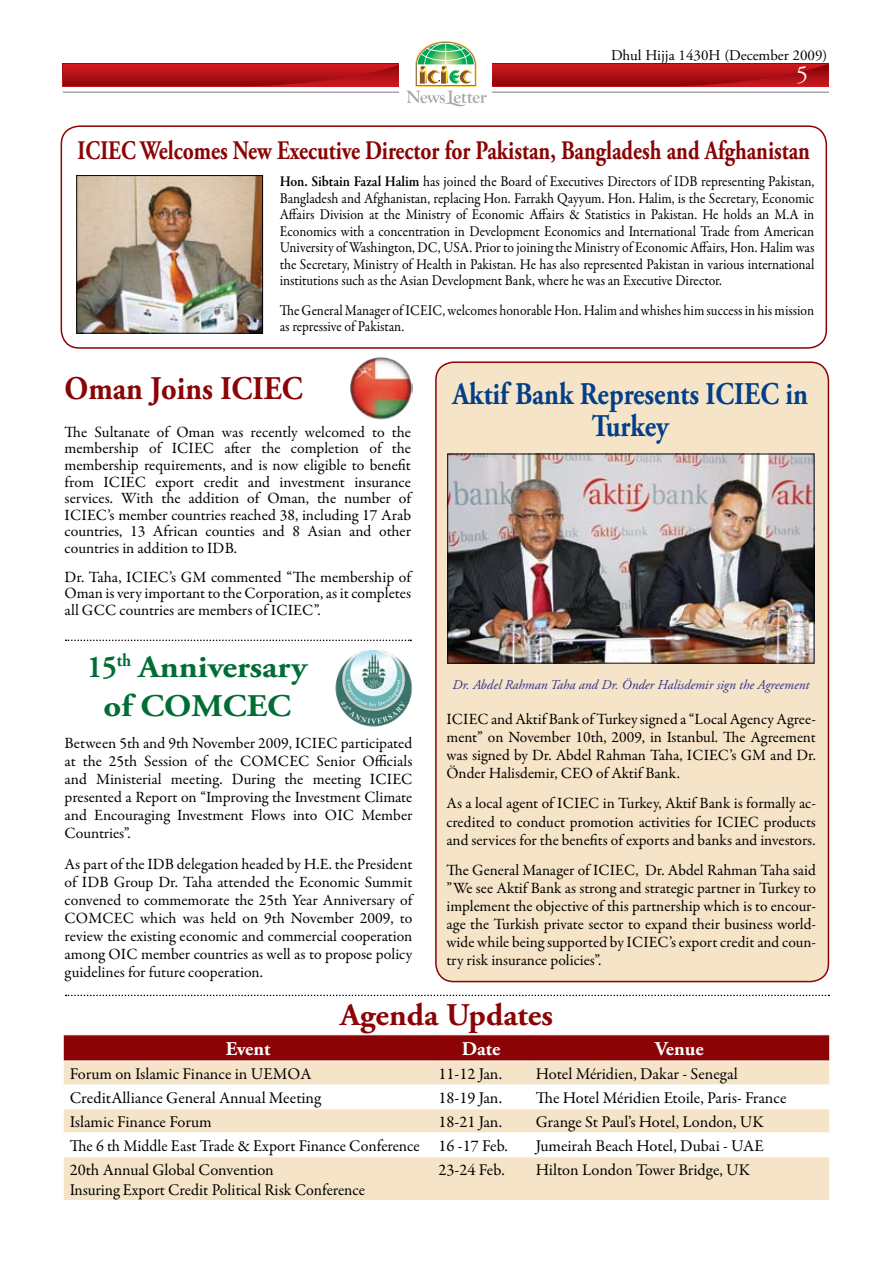
<style>
.page{position:relative;width:893px;height:1263px;background:#fff}
.page>*{position:absolute;margin:0;border:0;box-sizing:border-box;transform-origin:0 0}
.t1{font:700 33px "Adobe Garamond Pro";color:#8b0304;scale:.92 1}
.t2{font:700 31.5px/31.5px "Adobe Garamond Pro";color:#023f88;text-align:center;scale:.86 1}
.t3{font:700 31.5px/39px "Adobe Garamond Pro";color:#006e34;text-align:center;scale:.9 1}
.t4{font:700 31.5px "Adobe Garamond Pro";color:#8b0304}
.t5{font:700 26.7px "Adobe Garamond Pro";color:#8b0304;scale:.8 1}
.t6{font:24px "Adobe Garamond Pro";color:#fff}
.t7{font:700 19.5px "Adobe Garamond Pro";color:#fff}
.t8{font:16.5px/19.8px "Garamond Premr Pro";letter-spacing:-.005em;color:#000}
.t9{font:15.75px/18px "Garamond Premr Pro";color:#000;text-align:justify}
.t10{font:15px/16.5px "Garamond Premr Pro";color:#000;text-align:justify;scale:.91 1}
.t11{font:15px "Adobe Garamond Pro";color:#000}
.t12{font:italic 13.5px "Adobe Garamond Pro";color:#2e3192}
.s1{font-weight:600}
</style>
<div class="page">
<svg style="left:63px;top:41px;width:766px;height:66px"></svg>
<div style="left:436px;top:362px;width:392px;height:619px;background:#f5e4c7;border-radius:18px"></div>
<div style="left:435px;top:361px;width:394px;height:621px;border:2px solid #8b0304;border-radius:18px"></div>
<img style="left:449px;top:456px;width:363px;height:205px">
<div style="left:447px;top:454px;width:367px;height:209px;border:1px solid #000"></div>
<svg style="left:66px;top:639px;width:345px;height:2px"></svg>
<svg style="left:66px;top:995px;width:763px;height:1px"></svg>
<img style="left:350px;top:357px;width:63px;height:63px">
<img style="left:335px;top:651px;width:77px;height:76px">
<div style="left:64px;top:1035px;width:765px;height:25px;background:#8b0304"></div>
<svg style="left:64px;top:1061px;width:765px;height:139px;fill:#f5e4c7"></svg>
<hr style="left:64px;top:1084px;width:369px;height:1px;background:#fff">
<hr style="left:433px;top:1084px;width:97px;height:1px;background:#fff">
<hr style="left:530px;top:1084px;width:299px;height:1px;background:#fff">
<hr style="left:64px;top:1108px;width:369px;height:1px;background:#fff">
<hr style="left:433px;top:1108px;width:97px;height:1px;background:#fff">
<hr style="left:530px;top:1108px;width:299px;height:1px;background:#fff">
<hr style="left:64px;top:1132px;width:369px;height:1px;background:#fff">
<hr style="left:433px;top:1132px;width:97px;height:1px;background:#fff">
<hr style="left:530px;top:1132px;width:299px;height:1px;background:#fff">
<hr style="left:64px;top:1156px;width:369px;height:1px;background:#fff">
<hr style="left:433px;top:1156px;width:97px;height:1px;background:#fff">
<hr style="left:530px;top:1156px;width:299px;height:1px;background:#fff">
<div style="left:61px;top:125px;width:766px;height:224px;border:2px solid #8b0304;border-radius:18px"></div>
<img style="left:79px;top:177px;width:182px;height:154px">
<div style="left:77px;top:175px;width:186px;height:158px;border:1px solid #000"></div>
<p class="t11" style="left:611px;top:46px;width:218px">Dhul Hijja 1430H (December 2009)</p>
<h3 class="t6" style="left:796px;top:60px;width:13px">5</h3>
<h3 class="t5" style="left:78px;top:135px;width:917px">ICIEC Welcomes New Executive Director for Pakistan, Bangladesh and Afghanistan</h3>
<p class="t10" style="left:280px;top:174px;width:589px"><span class="s1">Hon. Sibtain Fazal Halim</span> has joined the Board of Executives Directors of IDB representing Pakistan, Bangladesh and Afghanistan, replacing Hon. Farrakh Qayyum. Hon. Halim, is the Secretary, Economic Affairs Division at the Ministry of Economic Affairs &amp; Statistics in Pakistan. He holds an M.A in Economics with a concentration in Development Economics and International Trade from American University of Washington, DC, USA. Prior to joining the Ministry of Economic Affairs, Hon. Halim was the Secretary, Ministry of Health in Pakistan. He has also represented Pakistan in various international institutions such as the Asian Development Bank, where he was an Executive Director.</p>
<p class="t10" style="left:280px;top:302px;width:589px">The General Manager of ICEIC, welcomes honorable Hon. Halim and whishes him success in his mission as repressive of Pakistan.</p>
<h1 class="t1" style="left:65px;top:369px;width:260px">Oman Joins ICIEC</h1>
<p class="t9" style="left:65px;top:424px;width:348px;line-height:16.5px">The Sultanate of Oman was recently welcomed to the membership of ICIEC after the completion of the membership requirements, and is now eligible to benefit from ICIEC export credit and investment insurance services. With the addition of Oman, the number of ICIEC’s member countries reached 38, including 17 Arab countries, 13 African counties and 8 Asian and other countries in addition to IDB.</p>
<p class="t9" style="left:65px;top:569px;width:348px;line-height:16.5px">Dr. Taha, ICIEC’s GM commented “The membership of Oman is very important to the Corporation, as it completes all GCC countries are members of ICIEC”.</p>
<h2 class="t3" style="left:87px;top:648px;width:246px">15<sup>th</sup> Anniversary of COMCEC</h2>
<p class="t9" style="left:65px;top:735px;width:349px">Between 5th and 9th November 2009, ICIEC participated at the 25th Session of the COMCEC Senior Officials and Ministerial meeting. During the meeting ICIEC presented a Report on “Improving the Investment Climate and Encouraging Investment Flows into OIC Member Countries”.</p>
<p class="t9" style="left:65px;top:855px;width:349px">As part of the IDB delegation headed by H.E. the President of IDB Group Dr. Taha attended the Economic Summit convened to commemorate the 25th Year Anniversary of COMCEC which was held on 9th November 2009, to review the existing economic and commercial cooperation among OIC member countries as well as to propose policy guidelines for future cooperation.</p>
<h2 class="t2" style="left:452px;top:379px;width:415px">Aktif Bank Represents ICIEC in<br>Turkey</h2>
<p class="t12" style="left:452px;top:676px;width:358px">Dr. Abdel Rahman Taha and Dr. Önder Halisdemir sign the Agreement</p>
<p class="t9" style="left:446px;top:710px;width:371px">ICIEC and Aktif Bank of Turkey signed a “Local Agency Agree&shy;ment” on November 10th, 2009, in Istanbul. The Agreement was signed by Dr. Abdel Rahman Taha, ICIEC’s GM and Dr.<br>Önder Halisdemir, CEO of Aktif Bank.</p>
<p class="t9" style="left:446px;top:795px;width:371px">As a local agent of ICIEC in Turkey, Aktif Bank is formally ac&shy;credited to conduct promotion activities for ICIEC products and services for the benefits of exports and banks and investors.</p>
<p class="t9" style="left:446px;top:862px;width:371px">The General Manager of ICIEC, Dr. Abdel Rahman Taha said ”We see Aktif Bank as strong and strategic partner in Turkey to implement the objective of this partnership which is to encour&shy;age the Turkish private sector to expand their business world&shy;wide while being supported by ICIEC’s export credit and coun&shy;try risk insurance policies”.</p>
<h2 class="t4" style="left:340px;top:997px;width:214px">Agenda Updates</h2>
<p class="t7" style="left:226px;top:1037px;width:46px">Event</p>
<p class="t7" style="left:462px;top:1037px;width:40px">Date</p>
<p class="t7" style="left:655px;top:1037px;width:50px">Venue</p>
<p class="t8" style="left:70px;top:1064px;width:243px">Forum on Islamic Finance in UEMOA</p>
<p class="t8" style="left:439px;top:1064px;width:65px">11-12 Jan.</p>
<p class="t8" style="left:536px;top:1064px;width:204px">Hotel Méridien, Dakar - Senegal</p>
<p class="t8" style="left:70px;top:1088px;width:253px">CreditAlliance General Annual Meeting</p>
<p class="t8" style="left:439px;top:1088px;width:65px">18-19 Jan.</p>
<p class="t8" style="left:536px;top:1088px;width:252px">The Hotel Méridien Etoile, Paris- France</p>
<p class="t8" style="left:70px;top:1112px;width:143px">Islamic Finance Forum</p>
<p class="t8" style="left:439px;top:1112px;width:65px">18-21 Jan.</p>
<p class="t8" style="left:536px;top:1112px;width:230px">Grange St Paul’s Hotel, London, UK</p>
<p class="t8" style="left:70px;top:1136px;width:440px">The 6 th Middle East Trade &amp; Export Finance Conference 16 -17 Feb.</p>
<p class="t8" style="left:536px;top:1136px;width:229px">Jumeirah Beach Hotel, Dubai - UAE</p>
<p class="t8" style="left:70px;top:1160px;width:297px">20th Annual Global Convention<br>Insuring Export Credit Political Risk Conference</p>
<p class="t8" style="left:439px;top:1160px;width:68px">23-24 Feb.</p>
<p class="t8" style="left:536px;top:1160px;width:216px">Hilton London Tower Bridge, UK</p>
</div>
